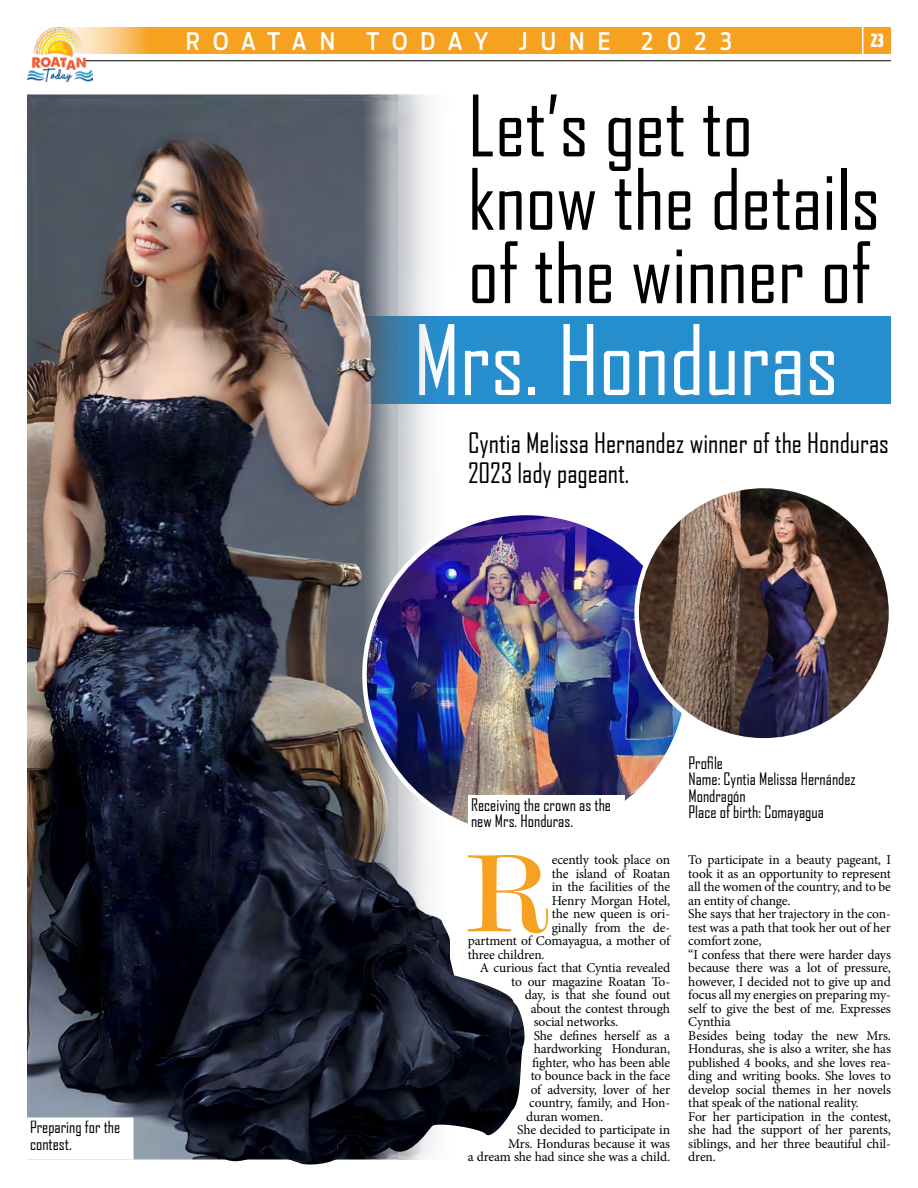
<style>
.page{position:relative;width:918px;height:1188px;background:#fff}
.page>*{position:absolute;margin:0;border:0;box-sizing:border-box;transform-origin:0 0}
.t1{font:113.7px "Modern 20 BT Roman B";color:#f6a120}
.t2{font:93px "Agency FB";color:#fff}
.t3{font:81px/73.3px "Agency FB";color:#000}
.t4{font:27px/30px "Agency FB";color:#000}
.t5{font:500 condensed 24px "Ford Antenna";letter-spacing:.55em;color:#fff}
.t6{font:18px "Ford Antenna Black Cmp";color:#fff}
.t7{font:16.5px/16.5px "Agency FB";color:#000}
.t8{font:13.5px/13.5px "Minion Pro";letter-spacing:-.015em;color:#000}
</style>
<div class="page">
<div style="left:309px;top:316px;width:582px;height:88px;background:#278ece"></div>
<div style="left:27px;top:27px;width:864px;height:27px;background:#f6a120"></div>
<svg style="left:862px;top:27px;width:1px;height:27px"></svg>
<hr style="left:86px;top:60px;width:805px;height:1px;background:#020203">
<img style="left:27px;top:27px;width:65px;height:54px">
<img style="left:27px;top:94px;width:404px;height:1024px">
<img style="left:63px;top:559px;width:462px;height:606px">
<img style="left:364px;top:513px;width:324px;height:324px;border-radius:162px">
<img style="left:637px;top:486px;width:254px;height:254px;border-radius:127px">
<div style="left:470px;top:796px;width:153px;height:40px;background:#fff"></div>
<div style="left:28px;top:1119px;width:104px;height:39px;background:#fff"></div>
<div style="left:27px;top:1118px;width:107px;height:42px;border:3px solid #fff"></div>
<h3 class="t5" style="left:186px;top:20px;width:151px">ROATAN</h3>
<h3 class="t5" style="left:366px;top:20px;width:124px">TODAY</h3>
<h3 class="t5" style="left:519px;top:20px;width:93px">JUNE</h3>
<h3 class="t5" style="left:641px;top:20px;width:92px">2023</h3>
<h3 class="t6" style="left:871px;top:25px;width:14px">23</h3>
<h3 class="t3" style="left:468px;top:88px;width:414px">Let’s get to know the details of the winner of</h3>
<h2 class="t2" style="left:414px;top:304px;width:427px">Mrs. Honduras</h2>
<h3 class="t4" style="left:468px;top:427px;width:422px">Cyntia Melissa Hernandez winner of the Honduras<br>2023 lady pageant.</h3>
<p class="t7" style="left:30px;top:1118px;width:92px">Preparing for the contest.</p>
<p class="t7" style="left:471px;top:796px;width:142px">Receiving the crown as the new Mrs. Honduras.</p>
<h1 class="t1" style="left:465px;top:824px;width:89px">R</h1>
<p class="t8" style="left:552px;top:853px;width:120px">ecently took place on</p>
<p class="t8" style="left:552px;top:867px;width:120px">the island of Roatan</p>
<p class="t8" style="left:552px;top:880px;width:120px">in the facilities of the</p>
<p class="t8" style="left:552px;top:894px;width:120px">Henry Morgan Hotel,</p>
<p class="t8" style="left:552px;top:907px;width:120px">the new queen is ori-</p>
<p class="t8" style="left:552px;top:921px;width:120px">ginally from the de-</p>
<p class="t8" style="left:468px;top:934px;width:204px">partment of Comayagua, a mother of</p>
<p class="t8" style="left:468px;top:948px;width:79px">three children.</p>
<p class="t8" style="left:480px;top:961px;width:192px">A curious fact that Cyntia revealed</p>
<p class="t8" style="left:511px;top:975px;width:160px">to our magazine Roatan To-</p>
<p class="t8" style="left:525px;top:988px;width:147px">day, is that she found out</p>
<p class="t8" style="left:531px;top:1002px;width:141px">about the contest through</p>
<p class="t8" style="left:534px;top:1015px;width:86px">social networks.</p>
<p class="t8" style="left:534px;top:1029px;width:138px">She defines herself as a</p>
<p class="t8" style="left:534px;top:1042px;width:138px">hardworking Honduran,</p>
<p class="t8" style="left:532px;top:1056px;width:140px">fighter, who has been able</p>
<p class="t8" style="left:531px;top:1069px;width:141px">to bounce back in the face</p>
<p class="t8" style="left:531px;top:1083px;width:141px">of adversity, lover of her</p>
<p class="t8" style="left:529px;top:1096px;width:143px">country, family, and Hon-</p>
<p class="t8" style="left:526px;top:1110px;width:78px">duran women.</p>
<p class="t8" style="left:517px;top:1123px;width:154px">She decided to participate in</p>
<p class="t8" style="left:508px;top:1137px;width:163px">Mrs. Honduras because it was</p>
<p class="t8" style="left:468px;top:1150px;width:204px">a dream she had since she was a child.</p>
<p class="t7" style="left:688px;top:754px;width:169px">Profile<br>Name: Cyntia Melissa Hernández<br>Mondragón<br>Place of birth: Comayagua</p>
<p class="t8" style="left:688px;top:853px;width:204px">To participate in a beauty pageant, I took it as an opportunity to represent all the women of the country, and to be an entity of change.<br>She says that her trajectory in the con&shy;test was a path that took her out of her comfort zone,<br>“I confess that there were harder days because there was a lot of pressure, however, I decided not to give up and focus all my energies on preparing my&shy;self to give the best of me. Expresses<br>Cynthia<br>Besides being today the new Mrs.<br>Honduras, she is also a writer, she has published 4 books, and she loves rea&shy;ding and writing books. She loves to develop social themes in her novels that speak of the national reality.<br>For her participation in the contest, she had the support of her parents, siblings, and her three beautiful chil&shy;dren.</p>
</div>
